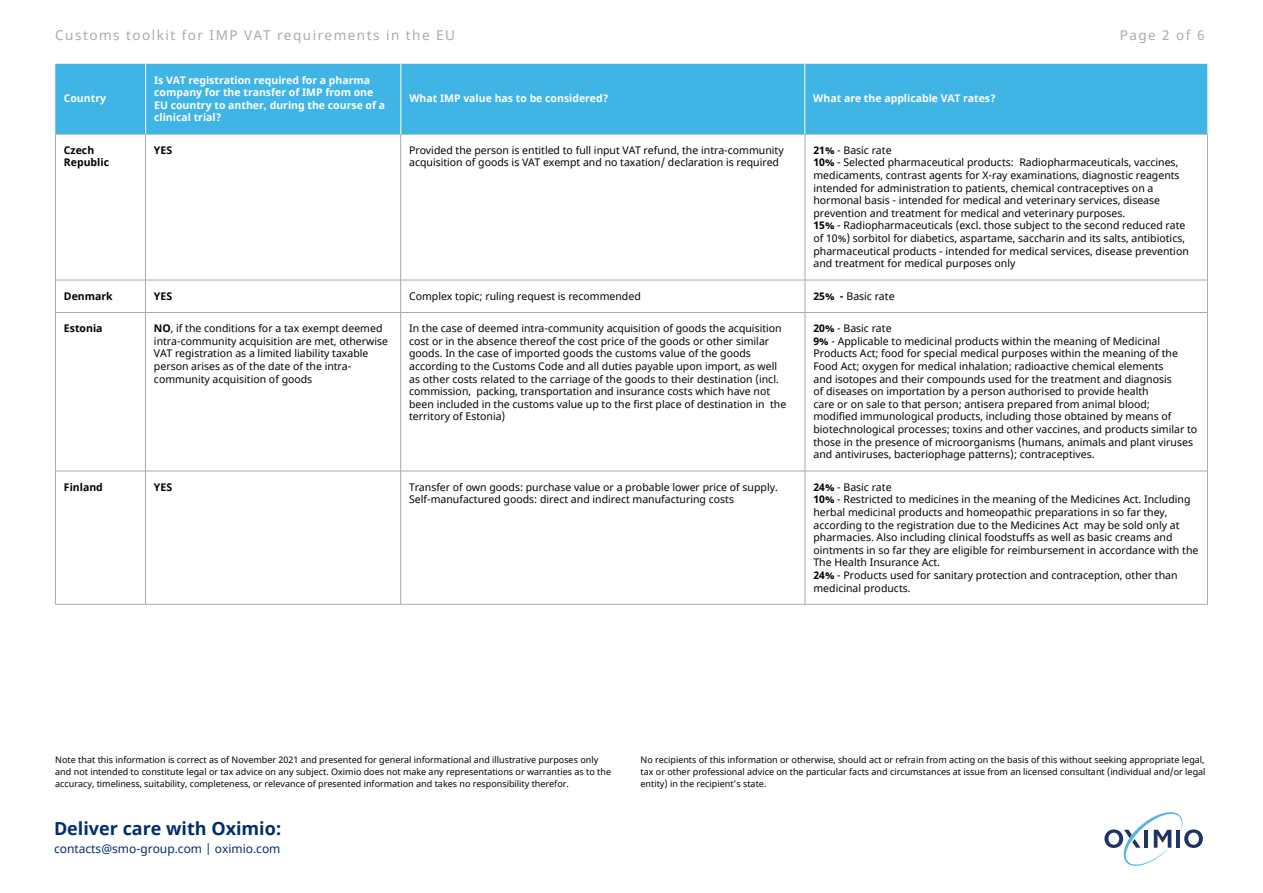
<style>
.page{position:relative;width:1263px;height:893px;background:#fff}
.page>*{position:absolute;margin:0;border:0;box-sizing:border-box;transform-origin:0 0}
.t1{font:700 18px "Noto Sans";color:#002e6d}
.t2{font:13.5px "Noto Sans";letter-spacing:.11em;color:#aaa}
.t3{font:12px "Noto Sans";color:#002e6d}
.t4{font:10.5px/12.6px "Noto Sans";color:#000}
.t5{font:700 10.5px/12.6px "Noto Sans";color:#fff}
.t6{font:700 10.5px/12.6px "Noto Sans";color:#000}
.t7{font:9px/12px "Noto Sans";color:#000}
.s1{font-weight:700}
</style>
<div class="page">
<svg style="left:1104px;top:812px;width:99px;height:54px"></svg>
<hr style="left:55px;top:134px;width:90px;height:1px;background:#aaa">
<hr style="left:55px;top:134px;width:1px;height:146px;background:#aaa">
<hr style="left:145px;top:134px;width:256px;height:1px;background:#aaa">
<hr style="left:145px;top:134px;width:1px;height:146px;background:#aaa">
<hr style="left:401px;top:134px;width:404px;height:1px;background:#aaa">
<hr style="left:400px;top:134px;width:1px;height:146px;background:#aaa">
<hr style="left:805px;top:134px;width:403px;height:1px;background:#aaa">
<hr style="left:805px;top:134px;width:1px;height:146px;background:#aaa">
<hr style="left:1207px;top:134px;width:1px;height:146px;background:#aaa">
<hr style="left:55px;top:280px;width:90px;height:1px;background:#aaa">
<hr style="left:55px;top:280px;width:1px;height:32px;background:#aaa">
<hr style="left:145px;top:280px;width:256px;height:1px;background:#aaa">
<hr style="left:145px;top:280px;width:1px;height:32px;background:#aaa">
<hr style="left:401px;top:280px;width:404px;height:1px;background:#aaa">
<hr style="left:400px;top:280px;width:1px;height:32px;background:#aaa">
<hr style="left:805px;top:280px;width:403px;height:1px;background:#aaa">
<hr style="left:805px;top:280px;width:1px;height:32px;background:#aaa">
<hr style="left:1207px;top:280px;width:1px;height:32px;background:#aaa">
<hr style="left:55px;top:312px;width:90px;height:1px;background:#aaa">
<hr style="left:55px;top:313px;width:1px;height:158px;background:#aaa">
<hr style="left:145px;top:312px;width:256px;height:1px;background:#aaa">
<hr style="left:145px;top:313px;width:1px;height:158px;background:#aaa">
<hr style="left:401px;top:312px;width:404px;height:1px;background:#aaa">
<hr style="left:400px;top:313px;width:1px;height:158px;background:#aaa">
<hr style="left:805px;top:312px;width:403px;height:1px;background:#aaa">
<hr style="left:805px;top:313px;width:1px;height:158px;background:#aaa">
<hr style="left:1207px;top:313px;width:1px;height:158px;background:#aaa">
<hr style="left:55px;top:471px;width:90px;height:1px;background:#aaa">
<hr style="left:55px;top:471px;width:1px;height:133px;background:#aaa">
<hr style="left:145px;top:471px;width:256px;height:1px;background:#aaa">
<hr style="left:145px;top:471px;width:1px;height:133px;background:#aaa">
<hr style="left:401px;top:471px;width:404px;height:1px;background:#aaa">
<hr style="left:400px;top:471px;width:1px;height:133px;background:#aaa">
<hr style="left:805px;top:471px;width:403px;height:1px;background:#aaa">
<hr style="left:805px;top:471px;width:1px;height:133px;background:#aaa">
<hr style="left:1207px;top:471px;width:1px;height:133px;background:#aaa">
<hr style="left:55px;top:604px;width:90px;height:1px;background:#aaa">
<hr style="left:145px;top:604px;width:256px;height:1px;background:#aaa">
<hr style="left:401px;top:604px;width:404px;height:1px;background:#aaa">
<hr style="left:805px;top:604px;width:403px;height:1px;background:#aaa">
<div style="left:55px;top:64px;width:1152px;height:70px;background:#40b4e5"></div>
<hr style="left:145px;top:64px;width:1px;height:70px;background:#fff">
<hr style="left:401px;top:64px;width:1px;height:70px;background:#fff">
<hr style="left:804px;top:64px;width:1px;height:70px;background:#fff">
<p class="t2" style="left:55px;top:26px;width:401px">Customs toolkit for IMP VAT requirements in the EU</p>
<p class="t2" style="left:1120px;top:26px;width:86px">Page 2 of 6</p>
<p class="t5" style="left:64px;top:93px;width:44px">Country</p>
<p class="t5" style="left:154px;top:74px;width:233px">Is VAT registration required for a pharma company for the transfer of IMP from one EU country to anther, during the course of a clinical trial?</p>
<p class="t5" style="left:409px;top:93px;width:201px">What IMP value has to be considered?</p>
<p class="t5" style="left:813px;top:93px;width:184px">What are the applicable VAT rates?</p>
<p class="t6" style="left:64px;top:144px;width:47px">Czech<br>Republic</p>
<p class="t6" style="left:154px;top:144px;width:20px">YES</p>
<p class="t4" style="left:409px;top:144px;width:376px">Provided the person is entitled to full input VAT refund, the intra-community acquisition of goods is VAT exempt and no taxation/ declaration is required</p>
<p class="t4" style="left:813px;top:144px;width:377px"><span class="s1">21%</span> - Basic rate<br><span class="s1">10%</span> - Selected pharmaceutical products: Radiopharmaceuticals, vaccines, medicaments, contrast agents for X-ray examinations, diagnostic reagents intended for administration to patients, chemical contraceptives on a hormonal basis - intended for medical and veterinary services, disease prevention and treatment for medical and veterinary purposes.<br><span class="s1">15%</span> - Radiopharmaceuticals (excl. those subject to the second reduced rate of 10%) sorbitol for diabetics, aspartame, saccharin and its salts, antibiotics, pharmaceutical products - intended for medical services, disease prevention and treatment for medical purposes only</p>
<p class="t6" style="left:64px;top:290px;width:50px">Denmark</p>
<p class="t6" style="left:154px;top:290px;width:20px">YES</p>
<p class="t4" style="left:409px;top:290px;width:233px">Complex topic; ruling request is recommended</p>
<p class="t4" style="left:813px;top:290px;width:83px"><span class="s1">25% -</span> Basic rate</p>
<p class="t6" style="left:64px;top:322px;width:40px">Estonia</p>
<p class="t4" style="left:154px;top:322px;width:236px"><span class="s1">NO</span>, if the conditions for a tax exempt deemed intra-community acquisition are met, otherwise VAT registration as a limited liability taxable person arises as of the date of the intra&shy;community acquisition of goods</p>
<p class="t4" style="left:409px;top:322px;width:379px">In the case of deemed intra-community acquisition of goods the acquisition cost or in the absence thereof the cost price of the goods or other similar goods. In the case of imported goods the customs value of the goods according to the Customs Code and all duties payable upon import, as well as other costs related to the carriage of the goods to their destination (incl. commission, packing, transportation and insurance costs which have not been included in the customs value up to the first place of destination in the territory of Estonia)</p>
<p class="t4" style="left:813px;top:322px;width:385px"><span class="s1">20%</span> - Basic rate<br><span class="s1">9%</span> - Applicable to medicinal products within the meaning of Medicinal Products Act; food for special medical purposes within the meaning of the Food Act; oxygen for medical inhalation; radioactive chemical elements<br>and isotopes and their compounds used for the treatment and diagnosis<br>of diseases on importation by a person authorised to provide health<br>care or on sale to that person; antisera prepared from animal blood;<br>modified immunological products, including those obtained by means of biotechnological processes; toxins and other vaccines, and products similar to those in the presence of microorganisms (humans, animals and plant viruses and antiviruses, bacteriophage patterns); contraceptives.</p>
<p class="t6" style="left:64px;top:481px;width:40px">Finland</p>
<p class="t6" style="left:154px;top:481px;width:20px">YES</p>
<p class="t4" style="left:409px;top:481px;width:370px">Transfer of own goods: purchase value or a probable lower price of supply.<br>Self-manufactured goods: direct and indirect manufacturing costs</p>
<p class="t4" style="left:813px;top:481px;width:386px"><span class="s1">24%</span> - Basic rate<br><span class="s1">10%</span> - Restricted to medicines in the meaning of the Medicines Act. Including herbal medicinal products and homeopathic preparations in so far they, according to the registration due to the Medicines Act may be sold only at pharmacies. Also including clinical foodstuffs as well as basic creams and ointments in so far they are eligible for reimbursement in accordance with the The Health Insurance Act.<br><span class="s1">24%</span> - Products used for sanitary protection and contraception, other than medicinal products.</p>
<p class="t7" style="left:55px;top:754px;width:557px">Note that this information is correct as of November 2021 and presented for general informational and illustrative purposes only and not intended to constitute legal or tax advice on any subject. Oximio does not make any representations or warranties as to the accuracy, timeliness, suitability, completeness, or relevance of presented information and takes no responsibility therefor.</p>
<p class="t7" style="left:640px;top:754px;width:567px;text-align:justify">No recipients of this information or otherwise, should act or refrain from acting on the basis of this without seeking appropriate legal, tax or other professional advice on the particular facts and circumstances at issue from an licensed consultant (individual and/or legal entity) in the recipient’s state.</p>
<h1 class="t1" style="left:54px;top:816px;width:229px">Deliver care with Oximio:</h1>
<p class="t3" style="left:54px;top:841px;width:228px">contacts@smo-group.com | oximio.com</p>
</div>
